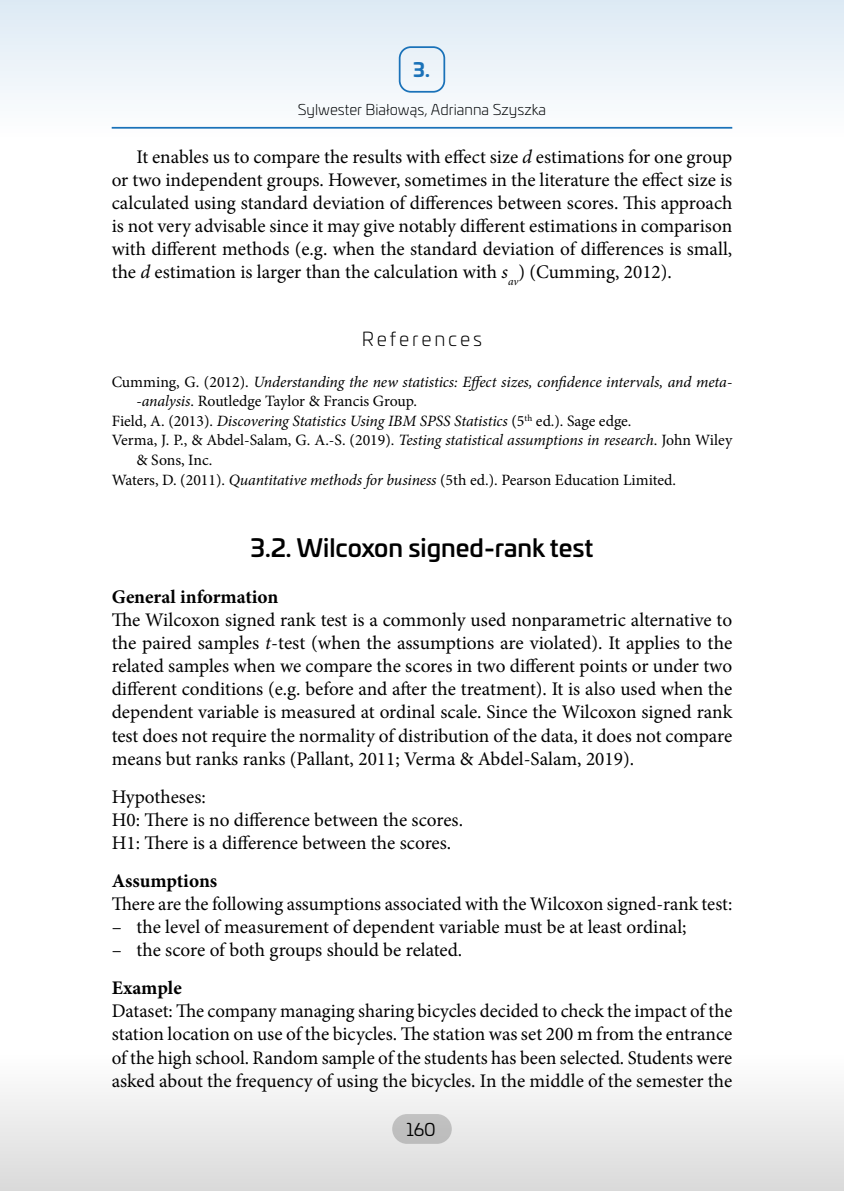
<style>
.page{position:relative;width:844px;height:1191px;background:#fff}
.page>*{position:absolute;margin:0;border:0;box-sizing:border-box;transform-origin:0 0}
.t1{font:500 24.5px "Univia Pro";color:#000}
.t2{font:19.25px/23.1px "Minion Pro";color:#000;text-align:justify}
.t3{font:700 19.25px "Minion Pro";color:#000}
.t4{font:300 19.25px "Univia Pro";letter-spacing:.15em;color:#000}
.t5{font:700 19.25px "Univia Pro";color:#1a72b9}
.t6{font:17.5px "Univia Pro";color:#000}
.t7{font:15.75px "Minion Pro";color:#000}
.t8{font:italic 15.75px "Minion Pro";letter-spacing:-.01em;color:#000}
.t9{font:300 14.88px "Univia Pro";color:#000}
.s1{font-style:italic}
.s2{font-style:normal}
</style>
<div class="page">
<div style="left:0;top:1052px;width:843px;height:139px;background:linear-gradient(to bottom,#fff,#d9d9d9)"></div>
<div style="left:0;top:0;width:843px;height:139px;background:linear-gradient(to bottom,#dfebf5,#f7fafc)"></div>
<p class="t5" style="left:413px;top:55px;width:18px">3.</p>
<p class="t9" style="left:298px;top:99px;width:250px">Sylwester Białowąs, Adrianna Szyszka</p>
<p class="t2" style="left:112px;top:145px;width:622px;text-indent:25px">It enables us to compare the results with effect size <span class="s1">d</span> estimations for one group or two independent groups. However, sometimes in the literature the effect size is calculated using standard deviation of differences between scores. This approach is not very advisable since it may give notably different estimations in comparison with different methods (e.g. when the standard deviation of differences is small, the <span class="s1">d</span> estimation is larger than the calculation with <span class="s1">s</span><sub>av</sub>) (Cumming, 2012).</p>
<p class="t4" style="left:362px;top:325px;width:122px">References</p>
<p class="t8" style="left:112px;top:371px;width:622px"><span class="s2">Cumming, G. (2012).</span> Understanding the new statistics: Effect sizes, confidence intervals, and meta-</p>
<p class="t7" style="left:136px;top:390px;width:282px"><span class="s1">-analysis</span>. Routledge Taylor &amp; Francis Group.</p>
<p class="t8" style="left:112px;top:410px;width:521px"><span class="s2">Field, A. (2013).</span> Discovering Statistics Using IBM SPSS Statistics <span class="s2">(5</span><sup>th</sup> <span class="s2">ed.). Sage edge.</span></p>
<p class="t7" style="left:112px;top:430px;width:622px">Verma, J. P., &amp; Abdel-Salam, G. A.-S. (2019). <span class="s1">Testing statistical assumptions in research</span>. John Wiley</p>
<p class="t7" style="left:136px;top:449px;width:77px">&amp; Sons, Inc.</p>
<p class="t7" style="left:112px;top:469px;width:565px">Waters, D. (2011). <span class="s1">Quantitative methods for business</span> (5th ed.). Pearson Education Limited.</p>
<p class="t1" style="left:250px;top:529px;width:344px">3.2. Wilcoxon signed-rank test</p>
<p class="t3" style="left:112px;top:583px;width:168px">General information</p>
<p class="t2" style="left:112px;top:608px;width:622px">The Wilcoxon signed rank test is a commonly used nonparametric alternative to the paired samples <span class="s1">t</span>-test (when the assumptions are violated). It applies to the related samples when we compare the scores in two different points or under two different conditions (e.g. before and after the treatment). It is also used when the dependent variable is measured at ordinal scale. Since the Wilcoxon signed rank test does not require the normality of distribution of the data, it does not compare means but ranks ranks (Pallant, 2011; Verma &amp; Abdel-Salam, 2019).</p>
<p class="t2" style="left:112px;top:785px;width:353px;text-align:left">Hypotheses:<br>H0: There is no difference between the scores.<br>H1: There is a difference between the scores.</p>
<p class="t3" style="left:112px;top:867px;width:107px">Assumptions</p>
<p class="t2" style="left:112px;top:892px;width:622px">There are the following assumptions associated with the Wilcoxon signed-rank test:</p>
<p class="t2" style="left:112px;top:915px;width:576px">– the level of measurement of dependent variable must be at least ordinal;</p>
<p class="t2" style="left:112px;top:938px;width:352px">– the score of both groups should be related.</p>
<p class="t3" style="left:112px;top:974px;width:72px">Example</p>
<p class="t2" style="left:112px;top:999px;width:622px">Dataset: The company managing sharing bicycles decided to check the impact of the station location on use of the bicycles. The station was set 200 m from the entrance of the high school. Random sample of the students has been selected. Students were asked about the frequency of using the bicycles. In the middle of the semester the</p>
<p class="t6" style="left:406px;top:1116px;width:31px">160</p>
</div>
